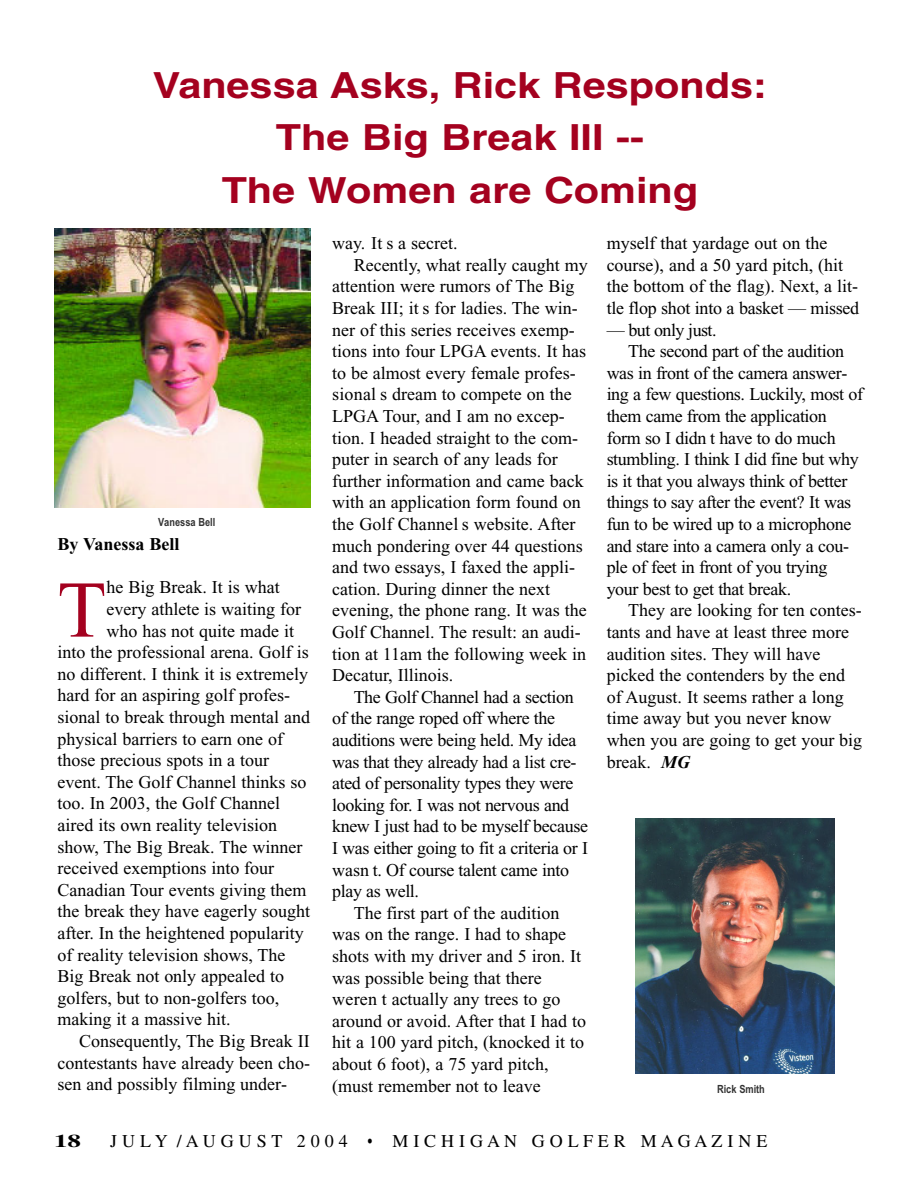
<style>
.page{position:relative;width:918px;height:1188px;background:#fff}
.page>*{position:absolute;margin:0;border:0;box-sizing:border-box;transform-origin:0 0}
.t1{font:80.25px "Times New Roman";color:#a4011f}
.t2{font:700 36px/52.5px "Helvetica";color:#a4011f;text-align:center;scale:1.15 1}
.t3{font:18px/21.6px "Times New Roman";color:#000}
.t4{font:18px "Times New Roman";letter-spacing:-.02em;color:#000}
.t5{font:18px "Times";letter-spacing:.22em;color:#000}
.t6{font:700 18px "Times New Roman";color:#000}
.t7{font:18px "Times New Roman";letter-spacing:-.03em;color:#000}
.t8{font:700 18px "Times";color:#000;scale:1.5 1}
.t9{font:700 11.25px "Arial Narrow";color:#333}
.s1{font-weight:700;font-style:italic}
</style>
<div class="page">
<img style="left:54px;top:228px;width:256px;height:280px">
<img style="left:635px;top:819px;width:200px;height:254px">
<h2 class="t2" style="left:153px;top:62px;width:535px">Vanessa Asks, Rick Responds:<br>The Big Break III --<br>The Women are Coming</h2>
<p class="t9" style="left:158px;top:518px;width:59px">Vanessa Bell</p>
<p class="t6" style="left:58px;top:538px;width:123px">By Vanessa Bell</p>
<h1 class="t1" style="left:58px;top:579px;width:51px">T</h1>
<p class="t3" style="left:106px;top:578px;width:175px">he Big Break. It is what</p>
<p class="t3" style="left:106px;top:600px;width:196px">every athlete is waiting for</p>
<p class="t3" style="left:106px;top:622px;width:189px">who has not quite made it</p>
<p class="t3" style="left:58px;top:643px;width:253px">into the professional arena. Golf is</p>
<p class="t3" style="left:58px;top:665px;width:252px">no different. I think it is extremely</p>
<p class="t3" style="left:58px;top:686px;width:234px">hard for an aspiring golf profes-</p>
<p class="t3" style="left:58px;top:708px;width:254px">sional to break through mental and</p>
<p class="t3" style="left:58px;top:730px;width:227px">physical barriers to earn one of</p>
<p class="t3" style="left:58px;top:751px;width:213px">those precious spots in a tour</p>
<p class="t3" style="left:58px;top:773px;width:250px">event. The Golf Channel thinks so</p>
<p class="t3" style="left:58px;top:794px;width:224px">too. In 2003, the Golf Channel</p>
<p class="t3" style="left:58px;top:816px;width:221px">aired its own reality television</p>
<p class="t3" style="left:58px;top:838px;width:246px">show, The Big Break. The winner</p>
<p class="t3" style="left:58px;top:859px;width:218px">received exemptions into four</p>
<p class="t3" style="left:58px;top:881px;width:251px">Canadian Tour events giving them</p>
<p class="t3" style="left:58px;top:902px;width:254px">the break they have eagerly sought</p>
<p class="t3" style="left:58px;top:924px;width:248px">after. In the heightened popularity</p>
<p class="t3" style="left:58px;top:946px;width:229px">of reality television shows, The</p>
<p class="t3" style="left:58px;top:967px;width:228px">Big Break not only appealed to</p>
<p class="t3" style="left:58px;top:989px;width:223px">golfers, but to non-golfers too,</p>
<p class="t3" style="left:58px;top:1010px;width:175px">making it a massive hit.</p>
<p class="t3" style="left:79px;top:1032px;width:232px">Consequently, The Big Break II</p>
<p class="t3" style="left:58px;top:1054px;width:254px">contestants have already been cho-</p>
<p class="t3" style="left:58px;top:1075px;width:231px">sen and possibly filming under-</p>
<p class="t3" style="left:332px;top:234px;width:127px">way. It s a secret.</p>
<p class="t3" style="left:354px;top:256px;width:236px">Recently, what really caught my</p>
<p class="t3" style="left:332px;top:277px;width:244px">attention were rumors of The Big</p>
<p class="t3" style="left:332px;top:299px;width:247px">Break III; it s for ladies. The win-</p>
<p class="t3" style="left:332px;top:320px;width:244px">ner of this series receives exemp-</p>
<p class="t3" style="left:332px;top:342px;width:256px">tions into four LPGA events. It has</p>
<p class="t3" style="left:332px;top:364px;width:245px">to be almost every female profes-</p>
<p class="t3" style="left:332px;top:385px;width:241px">sional s dream to compete on the</p>
<p class="t3" style="left:332px;top:407px;width:234px">LPGA Tour, and I am no excep-</p>
<p class="t3" style="left:332px;top:428px;width:248px">tion. I headed straight to the com-</p>
<p class="t3" style="left:332px;top:450px;width:227px">puter in search of any leads for</p>
<p class="t3" style="left:332px;top:472px;width:253px">further information and came back</p>
<p class="t3" style="left:332px;top:493px;width:250px">with an application form found on</p>
<p class="t3" style="left:332px;top:515px;width:245px">the Golf Channel s website. After</p>
<p class="t3" style="left:332px;top:536px;width:252px">much pondering over 44 questions</p>
<p class="t3" style="left:332px;top:558px;width:245px">and two essays, I faxed the appli-</p>
<p class="t3" style="left:332px;top:580px;width:220px">cation. During dinner the next</p>
<p class="t3" style="left:332px;top:601px;width:256px">evening, the phone rang. It was the</p>
<p class="t3" style="left:332px;top:623px;width:250px">Golf Channel. The result: an audi-</p>
<p class="t3" style="left:332px;top:644px;width:255px">tion at 11am the following week in</p>
<p class="t3" style="left:332px;top:666px;width:123px">Decatur, Illinois.</p>
<p class="t4" style="left:354px;top:690px;width:222px">The Golf Channel had a section</p>
<p class="t4" style="left:332px;top:712px;width:225px">of the range roped off where the</p>
<p class="t4" style="left:332px;top:733px;width:246px">auditions were being held. My idea</p>
<p class="t4" style="left:332px;top:755px;width:246px">was that they already had a list cre-</p>
<p class="t4" style="left:332px;top:776px;width:243px">ated of personality types they were</p>
<p class="t4" style="left:332px;top:798px;width:239px">looking for. I was not nervous and</p>
<p class="t4" style="left:332px;top:820px;width:257px">knew I just had to be myself because</p>
<p class="t4" style="left:332px;top:841px;width:258px">I was either going to fit a criteria or I</p>
<p class="t4" style="left:332px;top:863px;width:238px">wasn t. Of course talent came into</p>
<p class="t4" style="left:332px;top:884px;width:89px">play as well.</p>
<p class="t3" style="left:354px;top:904px;width:207px">The first part of the audition</p>
<p class="t3" style="left:332px;top:925px;width:236px">was on the range. I had to shape</p>
<p class="t3" style="left:332px;top:947px;width:251px">shots with my driver and 5 iron. It</p>
<p class="t3" style="left:332px;top:968px;width:211px">was possible being that there</p>
<p class="t3" style="left:332px;top:990px;width:230px">weren t actually any trees to go</p>
<p class="t3" style="left:332px;top:1012px;width:256px">around or avoid. After that I had to</p>
<p class="t3" style="left:332px;top:1033px;width:254px">hit a 100 yard pitch, (knocked it to</p>
<p class="t3" style="left:332px;top:1055px;width:218px">about 6 foot), a 75 yard pitch,</p>
<p class="t3" style="left:332px;top:1076px;width:210px">(must remember not to leave</p>
<p class="t3" style="left:607px;top:234px;width:254px">myself that yardage out on the course), and a 50 yard pitch, (hit the bottom of the flag). Next, a lit&shy;tle flop shot into a basket — missed</p>
<p class="t7" style="left:607px;top:323px;width:111px">— but only just.</p>
<p class="t4" style="left:628px;top:344px;width:217px">The second part of the audition</p>
<p class="t4" style="left:607px;top:366px;width:242px">was in front of the camera answer-</p>
<p class="t4" style="left:607px;top:388px;width:258px">ing a few questions. Luckily, most of</p>
<p class="t4" style="left:607px;top:409px;width:222px">them came from the application</p>
<p class="t3" style="left:607px;top:428px;width:231px">form so I didn t have to do much</p>
<p class="t4" style="left:607px;top:452px;width:254px">stumbling. I think I did fine but why</p>
<p class="t4" style="left:607px;top:474px;width:242px">is it that you always think of better</p>
<p class="t4" style="left:607px;top:496px;width:246px">things to say after the event? It was</p>
<p class="t4" style="left:607px;top:517px;width:246px">fun to be wired up to a microphone</p>
<p class="t4" style="left:607px;top:539px;width:244px">and stare into a camera only a cou-</p>
<p class="t4" style="left:607px;top:560px;width:222px">ple of feet in front of you trying</p>
<p class="t4" style="left:607px;top:582px;width:186px">your best to get that break.</p>
<p class="t3" style="left:628px;top:601px;width:235px">They are looking for ten contes-</p>
<p class="t3" style="left:607px;top:623px;width:244px">tants and have at least three more</p>
<p class="t3" style="left:607px;top:644px;width:215px">audition sites. They will have</p>
<p class="t3" style="left:607px;top:666px;width:240px">picked the contenders by the end</p>
<p class="t3" style="left:607px;top:688px;width:239px">of August. It seems rather a long</p>
<p class="t3" style="left:607px;top:709px;width:226px">time away but you never know</p>
<p class="t3" style="left:607px;top:731px;width:257px">when you are going to get your big</p>
<p class="t3" style="left:607px;top:752px;width:85px">break. <span class="s1">MG</span></p>
<p class="t9" style="left:717px;top:1085px;width:49px">Rick Smith</p>
<p class="t8" style="left:54px;top:1135px;width:19px">18</p>
<p class="t5" style="left:110px;top:1135px;width:659px">J U LY / AU G U S T 2 0 0 4 • M I C H I G AN G O LF E R M AG AZ I N E</p>
</div>
